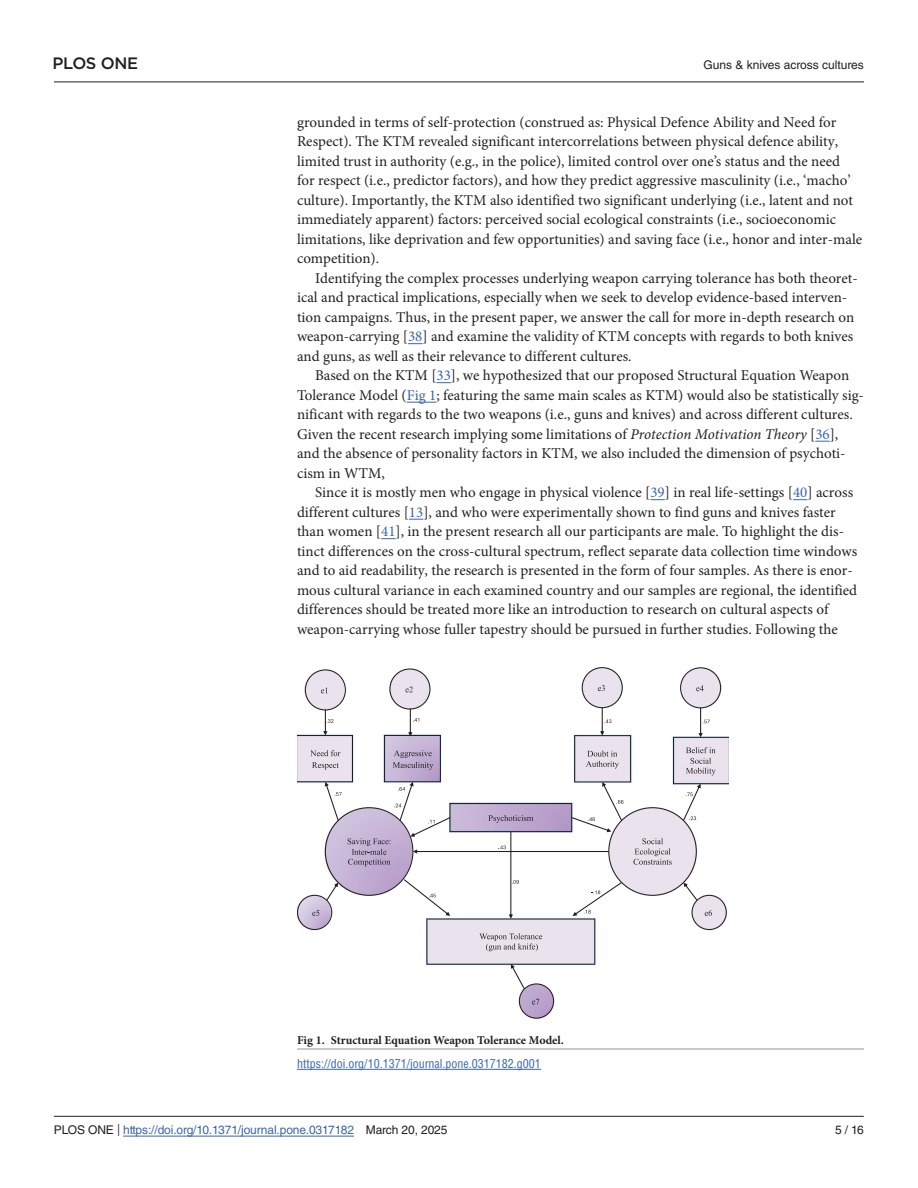
<style>
.page{position:relative;width:918px;height:1188px;background:#fff}
.page>*{position:absolute;margin:0;border:0;box-sizing:border-box;transform-origin:0 0}
.t1{font:500 16.5px "Gotham";letter-spacing:-.02em;color:#231f20}
.TextInd{font:15px/19.5px "Minion Pro";color:#231f20}
.t2{font:12px "Helvetica LT Std";letter-spacing:-.01em;color:#3a65ad}
.Fig_Soruce{font:condensed 12px "Helvetica LT Std";color:#3a65ad}
.FigCapt{font:700 12px "Minion Pro";color:#231f20}
.t3{font:12px "Helvetica LT Std";color:#231f20}
.s1{color:#3a65ad}
.s2{font-style:italic}
.s3{color:#231f20}
.s4{font-family:"Minion Pro";color:#231f20}
</style>
<div class="page">
<hr style="left:54px;top:1116px;width:810px;height:1px;background:#231f20">
<hr style="left:123px;top:1136px;width:231px;height:1px;background:#3a65ad">
<hr style="left:54px;top:82px;width:810px;height:1px;background:#231f20">
<svg style="left:408px;top:343px;width:14px;height:1px"></svg>
<svg style="left:437px;top:382px;width:14px;height:1px"></svg>
<svg style="left:407px;top:402px;width:29px;height:1px"></svg>
<svg style="left:815px;top:441px;width:15px;height:1px"></svg>
<svg style="left:650px;top:499px;width:15px;height:1px"></svg>
<svg style="left:793px;top:499px;width:14px;height:1px"></svg>
<svg style="left:409px;top:519px;width:14px;height:1px"></svg>
<svg style="left:381px;top:538px;width:15px;height:1px"></svg>
<img style="left:297px;top:684px;width:432px;height:319px">
<svg style="left:310px;top:750px;width:30px;height:6px"></svg>
<svg style="left:312px;top:762px;width:27px;height:8px"></svg>
<svg style="left:393px;top:750px;width:40px;height:20px"></svg>
<svg style="left:586px;top:751px;width:33px;height:18px"></svg>
<svg style="left:686px;top:747px;width:30px;height:28px"></svg>
<svg style="left:511px;top:964px;width:43px;height:55px"></svg>
<svg style="left:305px;top:669px;width:41px;height:66px"></svg>
<svg style="left:582px;top:667px;width:41px;height:69px"></svg>
<svg style="left:680px;top:667px;width:41px;height:70px"></svg>
<svg style="left:297px;top:782px;width:430px;height:169px"></svg>
<svg style="left:389px;top:668px;width:42px;height:69px"></svg>
<hr style="left:297px;top:1049px;width:567px;height:1px;background:#939698">
<hr style="left:297px;top:1069px;width:244px;height:1px;background:#3a65ad">
<p class="t1" style="left:52px;top:54px;width:87px">PLOS ONE</p>
<p class="t3" style="left:703px;top:58px;width:162px">Guns &amp; knives across cultures</p>
<p class="TextInd" style="left:297px;top:112px;width:567px">grounded in terms of self-protection (construed as: Physical Defence Ability and Need for Respect). The KTM revealed significant intercorrelations between physical defence ability, limited trust in authority (e.g., in the police), limited control over one’s status and the need<br>for respect (i.e., predictor factors), and how they predict aggressive masculinity (i.e., ‘macho’ culture). Importantly, the KTM also identified two significant underlying (i.e., latent and not immediately apparent) factors: perceived social ecological constraints (i.e., socioeconomic limitations, like deprivation and few opportunities) and saving face (i.e., honor and inter-male competition).</p>
<p class="TextInd" style="left:297px;top:268px;width:562px;text-indent:18px">Identifying the complex processes underlying weapon carrying tolerance has both theoret&shy;ical and practical implications, especially when we seek to develop evidence-based interven&shy;tion campaigns. Thus, in the present paper, we answer the call for more in-depth research on weapon-carrying [<span class="s1">38</span>] and examine the validity of KTM concepts with regards to both knives and guns, as well as their relevance to different cultures.</p>
<p class="TextInd" style="left:297px;top:366px;width:569px;text-indent:18px">Based on the KTM [<span class="s1">33</span>], we hypothesized that our proposed Structural Equation Weapon Tolerance Model (<span class="s1">Fig 1</span>; featuring the same main scales as KTM) would also be statistically sig&shy;nificant with regards to the two weapons (i.e., guns and knives) and across different cultures.<br>Given the recent research implying some limitations of <span class="s2">Protection Motivation Theory</span> [<span class="s1">36</span>], and the absence of personality factors in KTM, we also included the dimension of psychoti&shy;cism in WTM,</p>
<p class="TextInd" style="left:297px;top:483px;width:562px;text-indent:18px">Since it is mostly men who engage in physical violence [<span class="s1">39</span>] in real life-settings [<span class="s1">40</span>] across different cultures [<span class="s1">13</span>], and who were experimentally shown to find guns and knives faster than women [<span class="s1">41</span>], in the present research all our participants are male. To highlight the dis&shy;tinct differences on the cross-cultural spectrum, reflect separate data collection time windows and to aid readability, the research is presented in the form of four samples. As there is enor&shy;mous cultural variance in each examined country and our samples are regional, the identified differences should be treated more like an introduction to research on cultural aspects of weapon-carrying whose fuller tapestry should be pursued in further studies. Following the</p>
<p class="FigCapt" style="left:297px;top:1032px;width:268px">Fig 1. Structural Equation Weapon Tolerance Model.</p>
<p class="Fig_Soruce" style="left:297px;top:1056px;width:245px">https://doi.org/10.1371/journal.pone.0317182.g001</p>
<p class="t2" style="left:54px;top:1123px;width:395px"><span class="s3">PLOS ONE</span> <span class="s4">|</span> https://doi.org/10.1371/journal.pone.0317182 <span class="s3">March 20, 2025</span></p>
<p class="t3" style="left:835px;top:1123px;width:30px">5 / 16</p>
</div>
